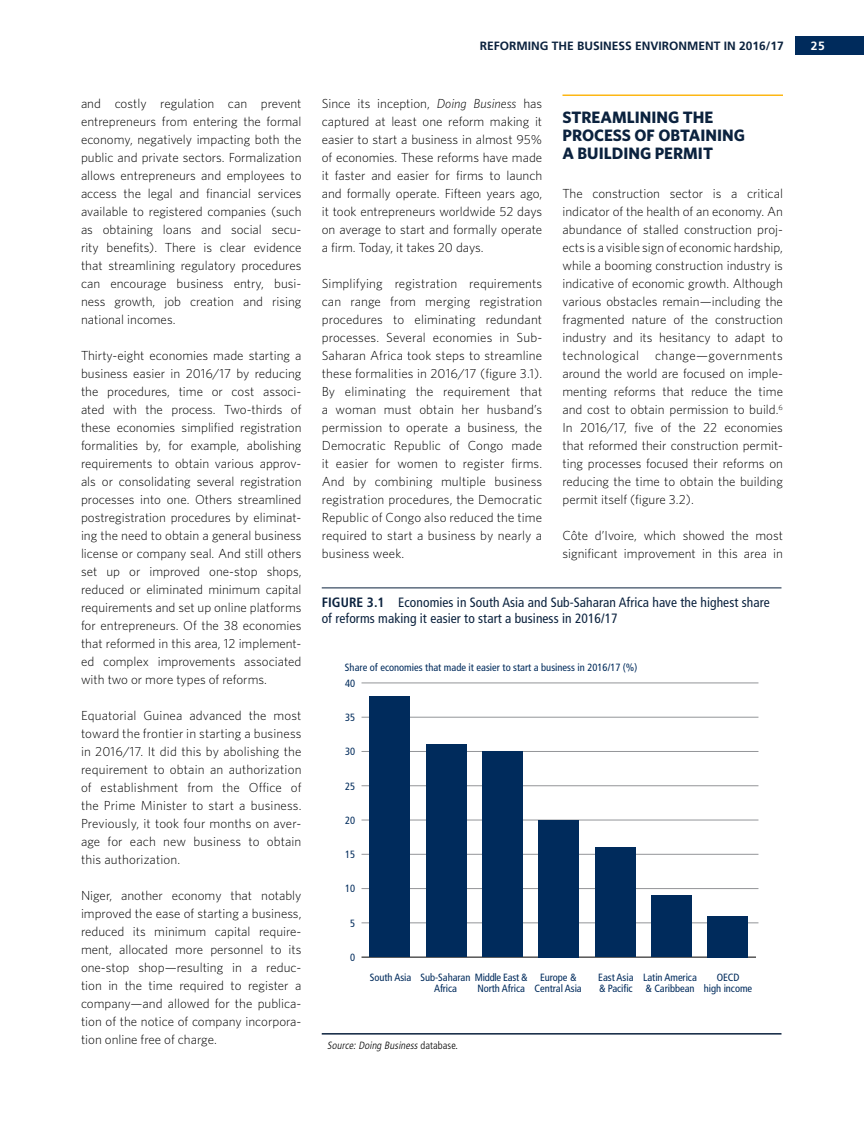
<style>
.page{position:relative;width:864px;height:1134px;background:#fff}
.page>*{position:absolute;margin:0;border:0;box-sizing:border-box;transform-origin:0 0}
.Subhead-1{font:700 16.5px/18px "Whitney";color:#0b223e}
.Figure_Title{font:condensed 13.5px/15.8px "Frutiger";letter-spacing:.005em;color:#0b223e}
.Body{font:300 13.2px/18px "Whitney";color:#000;text-align:justify}
.t1{font:700 12px "Frutiger";color:#0b223e}
.t2{font:700 12px "Frutiger";color:#fff}
.t3{font:condensed 10.5px/10.5px "Frutiger";letter-spacing:-.005em;color:#002b5c;text-align:center}
.Table_Source{font:italic 300 condensed 10.5px "Frutiger";color:#000}
.s1{font-style:italic}
.s2{font-weight:700}
.s3{font-style:normal}
</style>
<div class="page">
<div style="left:795px;top:37px;width:69px;height:18px;background:#002b5c"></div>
<hr style="left:562px;top:94px;width:221px;height:2px;background:#fdb714">
<hr style="left:322px;top:588px;width:460px;height:1px;background:#0b223e">
<hr style="left:322px;top:1033px;width:460px;height:2px;background:#0b223e">
<hr style="left:362px;top:957px;width:394px;height:1px;background:#000">
<hr style="left:362px;top:923px;width:396px;height:1px;background:#939598">
<hr style="left:362px;top:888px;width:396px;height:1px;background:#939598">
<hr style="left:362px;top:854px;width:396px;height:1px;background:#939598">
<hr style="left:362px;top:820px;width:396px;height:1px;background:#939598">
<hr style="left:362px;top:785px;width:396px;height:1px;background:#939598">
<hr style="left:362px;top:751px;width:396px;height:1px;background:#939598">
<hr style="left:362px;top:717px;width:396px;height:1px;background:#939598">
<hr style="left:362px;top:683px;width:396px;height:1px;background:#939598">
<div style="left:369px;top:697px;width:41px;height:260px;background:#002b5c"></div>
<div style="left:426px;top:745px;width:40px;height:212px;background:#002b5c"></div>
<div style="left:482px;top:751px;width:41px;height:206px;background:#002b5c"></div>
<div style="left:538px;top:820px;width:41px;height:137px;background:#002b5c"></div>
<div style="left:595px;top:847px;width:40px;height:110px;background:#002b5c"></div>
<div style="left:651px;top:895px;width:41px;height:62px;background:#002b5c"></div>
<div style="left:708px;top:916px;width:40px;height:41px;background:#002b5c"></div>
<p class="Body" style="left:81px;top:94px;width:222px">and costly regulation can prevent entrepreneurs from entering the formal economy, negatively impacting both the public and private sectors. Formalization allows entrepreneurs and employees to access the legal and financial services available to registered companies (such as obtaining loans and social secu&shy;rity benefits). There is clear evidence that streamlining regulatory procedures can encourage business entry, busi&shy;ness growth, job creation and rising national incomes.</p>
<p class="Body" style="left:81px;top:346px;width:222px">Thirty-eight economies made starting a business easier in 2016/17 by reducing the procedures, time or cost associ&shy;ated with the process. Two-thirds of these economies simplified registration formalities by, for example, abolishing requirements to obtain various approv&shy;als or consolidating several registration processes into one. Others streamlined postregistration procedures by eliminat&shy;ing the need to obtain a general business license or company seal. And still others set up or improved one-stop shops, reduced or eliminated minimum capital requirements and set up online platforms for entrepreneurs. Of the 38 economies that reformed in this area, 12 implement&shy;ed complex improvements associated with two or more types of reforms.</p>
<p class="Body" style="left:81px;top:706px;width:222px">Equatorial Guinea advanced the most toward the frontier in starting a business in 2016/17. It did this by abolishing the requirement to obtain an authorization of establishment from the Office of the Prime Minister to start a business.<br>Previously, it took four months on aver&shy;age for each new business to obtain this authorization.</p>
<p class="Body" style="left:81px;top:886px;width:222px">Niger, another economy that notably improved the ease of starting a business, reduced its minimum capital require&shy;ment, allocated more personnel to its one-stop shop—resulting in a reduc&shy;tion in the time required to register a company—and allowed for the publica&shy;tion of the notice of company incorpora&shy;tion online free of charge.</p>
<p class="t1" style="left:480px;top:39px;width:306px">REFORMING THE BUSINESS ENVIRONMENT IN 2016/17</p>
<p class="t2" style="left:811px;top:39px;width:15px">25</p>
<p class="Body" style="left:322px;top:94px;width:222px">Since its inception, <span class="s1">Doing Business</span> has captured at least one reform making it easier to start a business in almost 95% of economies. These reforms have made it faster and easier for firms to launch and formally operate. Fifteen years ago, it took entrepreneurs worldwide 52 days on average to start and formally operate a firm. Today, it takes 20 days.</p>
<p class="Body" style="left:322px;top:274px;width:222px">Simplifying registration requirements can range from merging registration procedures to eliminating redundant processes. Several economies in Sub-Saharan Africa took steps to streamline these formalities in 2016/17 (figure 3.1).<br>By eliminating the requirement that a woman must obtain her husband’s permission to operate a business, the Democratic Republic of Congo made it easier for women to register firms.<br>And by combining multiple business registration procedures, the Democratic Republic of Congo also reduced the time required to start a business by nearly a business week.</p>
<p class="Subhead-1" style="left:562px;top:108px;width:184px">STREAMLINING THE<br>PROCESS OF OBTAINING<br>A BUILDING PERMIT</p>
<p class="Body" style="left:562px;top:184px;width:222px">The construction sector is a critical indicator of the health of an economy. An abundance of stalled construction proj&shy;ects is a visible sign of economic hardship, while a booming construction industry is indicative of economic growth. Although various obstacles remain—including the fragmented nature of the construction industry and its hesitancy to adapt to technological change—governments around the world are focused on imple&shy;menting reforms that reduce the time and cost to obtain permission to build.<sup>6<br></sup>In 2016/17, five of the 22 economies that reformed their construction permit&shy;ting processes focused their reforms on reducing the time to obtain the building permit itself (figure 3.2).</p>
<p class="Body" style="left:562px;top:526px;width:222px">Côte d’Ivoire, which showed the most significant improvement in this area in</p>
<p class="Figure_Title" style="left:322px;top:595px;width:450px"><span class="s2">FIGURE 3.1</span> Economies in South Asia and Sub-Saharan Africa have the highest share of reforms making it easier to start a business in 2016/17</p>
<p class="t3" style="left:345px;top:662px;width:294px">Share of economies that made it easier to start a business in 2016/17 (%)</p>
<p class="t3" style="left:345px;top:678px;width:12px">40</p>
<p class="t3" style="left:345px;top:712px;width:12px">35</p>
<p class="t3" style="left:345px;top:747px;width:12px">30</p>
<p class="t3" style="left:345px;top:781px;width:12px">25</p>
<p class="t3" style="left:345px;top:815px;width:12px">20</p>
<p class="t3" style="left:345px;top:849px;width:12px">15</p>
<p class="t3" style="left:345px;top:884px;width:12px">10</p>
<p class="t3" style="left:350px;top:918px;width:7px">5</p>
<p class="t3" style="left:350px;top:952px;width:7px">0</p>
<p class="t3" style="left:370px;top:972px;width:159px">South Asia Sub-Saharan Middle East &amp;<br>Africa</p>
<p class="t3" style="left:477px;top:983px;width:49px">North Africa</p>
<p class="t3" style="left:535px;top:972px;width:49px">Europe &amp;<br>Central Asia</p>
<p class="t3" style="left:598px;top:972px;width:37px;text-align:left">East Asia &amp; Pacific</p>
<p class="t3" style="left:643px;top:972px;width:55px;text-align:left">Latin America &amp; Caribbean</p>
<p class="t3" style="left:704px;top:972px;width:50px">OECD<br>high income</p>
<p class="Table_Source" style="left:327px;top:1040px;width:132px">Source: Doing Business<span class="s3">d a t a b a s e .</span></p>
</div>
